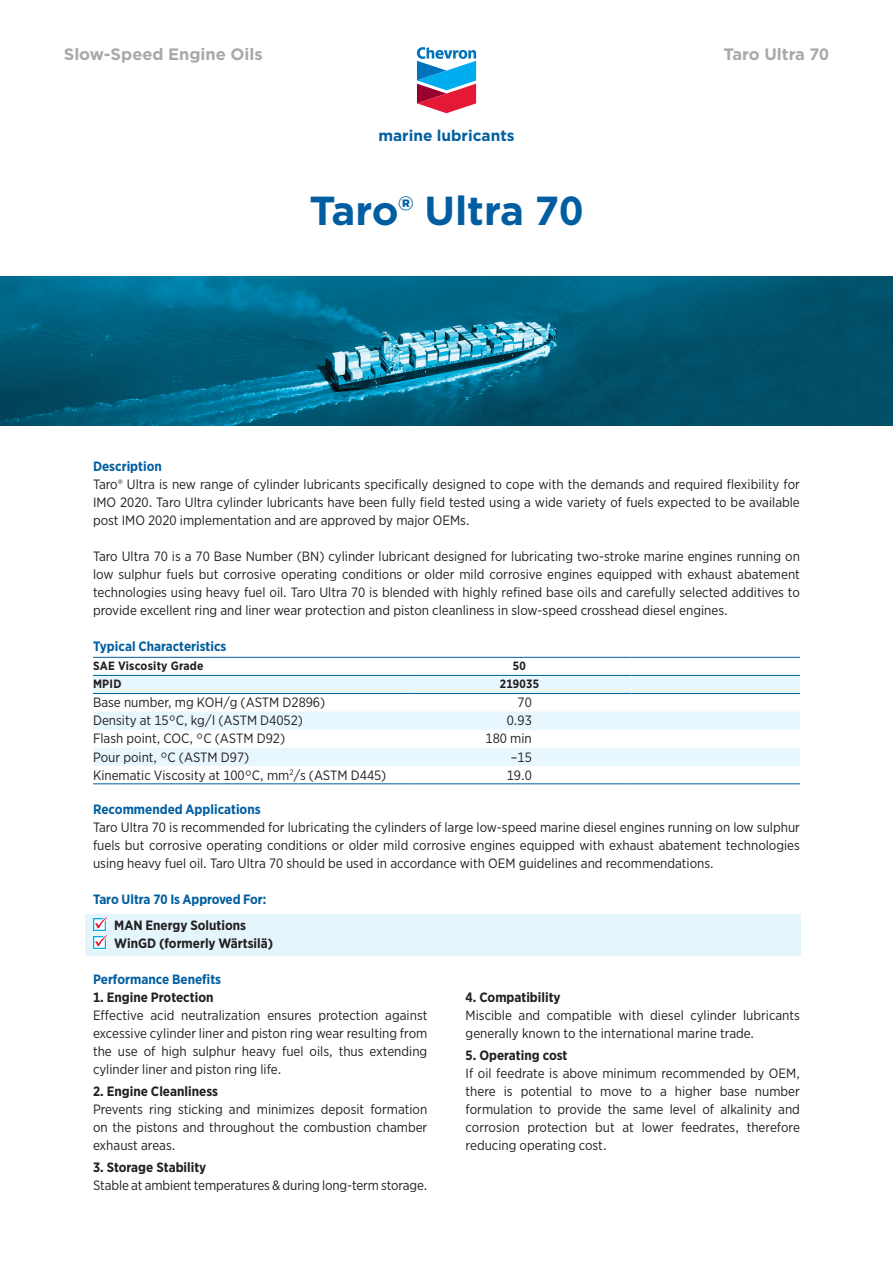
<style>
.page{position:relative;width:893px;height:1263px;background:#fff}
.page>*{position:absolute;margin:0;border:0;box-sizing:border-box;transform-origin:0 0}
.t1{font:700 40.5px "Gotham";color:#005ea0}
.t2{font:700 16.5px "Gotham";color:#a8a9ad}
.t3{font:700 15.45px "Gotham";color:#005ea0}
.t4{font:13.5px/18px "Gotham Narrow";color:#231f20;text-align:justify}
.t5{font:700 13.5px/18px "Gotham Narrow";color:#231f20}
.t6{font:700 13.5px "Gotham Narrow";color:#005ea0}
.t7{font:700 12px "Gotham Narrow";letter-spacing:.02em;color:#231f20}
</style>
<div class="page">
<svg style="left:417px;top:47px;width:59px;height:66px"></svg>
<div style="left:85px;top:914px;width:715px;height:41px;background:#e5f5fc"></div>
<svg style="left:93px;top:676px;width:707px;height:90px;fill:#e8f6fd"></svg>
<hr style="left:93px;top:657px;width:317px;height:1px;background:#005ea0">
<hr style="left:410px;top:657px;width:221px;height:1px;background:#005ea0">
<hr style="left:631px;top:657px;width:169px;height:1px;background:#005ea0">
<hr style="left:93px;top:675px;width:317px;height:1px;background:#005ea0">
<hr style="left:410px;top:675px;width:221px;height:1px;background:#005ea0">
<hr style="left:631px;top:675px;width:169px;height:1px;background:#005ea0">
<hr style="left:93px;top:693px;width:317px;height:1px;background:#005ea0">
<hr style="left:410px;top:693px;width:221px;height:1px;background:#005ea0">
<hr style="left:631px;top:693px;width:169px;height:1px;background:#005ea0">
<hr style="left:93px;top:783px;width:317px;height:1px;background:#005ea0">
<hr style="left:410px;top:783px;width:221px;height:1px;background:#005ea0">
<hr style="left:631px;top:783px;width:169px;height:1px;background:#005ea0">
<svg style="left:93px;top:917px;width:14px;height:32px"></svg>
<img style="left:0;top:276px;width:893px;height:149px">
<p class="t2" style="left:64px;top:43px;width:200px">Slow-Speed Engine Oils</p>
<p class="t2" style="left:724px;top:43px;width:107px">Taro Ultra 70</p>
<p class="t3" style="left:378px;top:125px;width:138px">marine lubricants</p>
<h1 class="t1" style="left:309px;top:183px;width:276px">Taro® Ultra 70</h1>
<p class="t6" style="left:93px;top:458px;width:70px">Description</p>
<p class="t4" style="left:93px;top:475px;width:708px">Taro® Ultra is new range of cylinder lubricants specifically designed to cope with the demands and required flexibility for IMO 2020. Taro Ultra cylinder lubricants have been fully field tested using a wide variety of fuels expected to be available post IMO 2020 implementation and are approved by major OEMs.</p>
<p class="t4" style="left:93px;top:547px;width:708px">Taro Ultra 70 is a 70 Base Number (BN) cylinder lubricant designed for lubricating two-stroke marine engines running on low sulphur fuels but corrosive operating conditions or older mild corrosive engines equipped with exhaust abatement technologies using heavy fuel oil. Taro Ultra 70 is blended with highly refined base oils and carefully selected additives to provide excellent ring and liner wear protection and piston cleanliness in slow-speed crosshead diesel engines.</p>
<p class="t6" style="left:93px;top:638px;width:135px">Typical Characteristics</p>
<p class="t7" style="left:93px;top:658px;width:112px">SAE Viscosity Grade</p>
<p class="t7" style="left:513px;top:658px;width:14px">50</p>
<p class="t7" style="left:93px;top:676px;width:30px">MPID</p>
<p class="t7" style="left:500px;top:676px;width:41px">219035</p>
<p class="t4" style="left:93px;top:693px;width:234px">Base number, mg KOH/g (ASTM D2896)</p>
<p class="t4" style="left:518px;top:693px;width:16px">70</p>
<p class="t4" style="left:93px;top:711px;width:212px">Density at 15°C, kg/l (ASTM D4052)</p>
<p class="t4" style="left:507px;top:711px;width:27px">0.93</p>
<p class="t4" style="left:93px;top:729px;width:194px">Flash point, COC, °C (ASTM D92)</p>
<p class="t4" style="left:486px;top:729px;width:48px">180 min</p>
<p class="t4" style="left:93px;top:747px;width:158px">Pour point, °C (ASTM D97)</p>
<p class="t4" style="left:511px;top:747px;width:22px">–15</p>
<p class="t4" style="left:93px;top:765px;width:295px">Kinematic Viscosity at 100°C, mm<sup>2</sup>/s (ASTM D445)</p>
<p class="t4" style="left:507px;top:765px;width:27px">19.0</p>
<p class="t6" style="left:93px;top:801px;width:169px">Recommended Applications</p>
<p class="t4" style="left:93px;top:818px;width:708px">Taro Ultra 70 is recommended for lubricating the cylinders of large low-speed marine diesel engines running on low sulphur fuels but corrosive operating conditions or older mild corrosive engines equipped with exhaust abatement technologies using heavy fuel oil. Taro Ultra 70 should be used in accordance with OEM guidelines and recommendations.</p>
<p class="t6" style="left:93px;top:890px;width:175px">Taro Ultra 70 Is Approved For:</p>
<p class="t5" style="left:114px;top:916px;width:160px">MAN Energy Solutions<br>WinGD (formerly Wärtsilä)</p>
<p class="t6" style="left:93px;top:970px;width:130px">Performance Benefits</p>
<p class="t5" style="left:93px;top:988px;width:122px">1. Engine Protection</p>
<p class="t4" style="left:93px;top:1005px;width:336px">Effective acid neutralization ensures protection against excessive cylinder liner and piston ring wear resulting from the use of high sulphur heavy fuel oils, thus extending cylinder liner and piston ring life.</p>
<p class="t5" style="left:93px;top:1082px;width:127px">2. Engine Cleanliness</p>
<p class="t4" style="left:93px;top:1100px;width:336px">Prevents ring sticking and minimizes deposit formation on the pistons and throughout the combustion chamber exhaust areas.</p>
<p class="t5" style="left:93px;top:1158px;width:115px">3. Storage Stability</p>
<p class="t4" style="left:93px;top:1176px;width:336px">Stable at ambient temperatures &amp; during long-term storage.</p>
<p class="t5" style="left:466px;top:988px;width:97px">4. Compatibility</p>
<p class="t4" style="left:466px;top:1005px;width:336px">Miscible and compatible with diesel cylinder lubricants generally known to the international marine trade.</p>
<p class="t5" style="left:466px;top:1046px;width:103px">5. Operating cost</p>
<p class="t4" style="left:466px;top:1064px;width:336px">If oil feedrate is above minimum recommended by OEM, there is potential to move to a higher base number formulation to provide the same level of alkalinity and corrosion protection but at lower feedrates, therefore reducing operating cost.</p>
</div>
